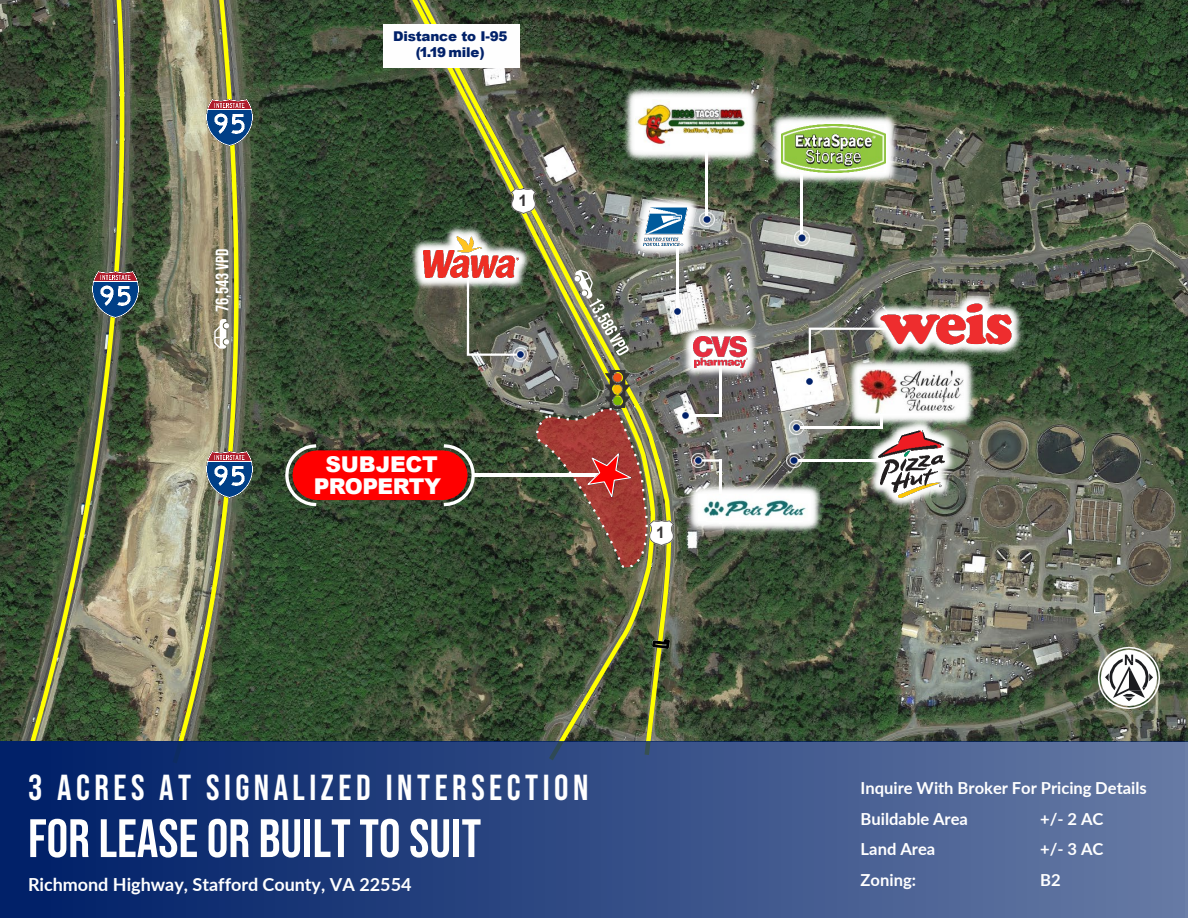
<style>
.page{position:relative;width:1188px;height:918px;background:#fff}
.page>*{position:absolute;margin:0;border:0;box-sizing:border-box;transform-origin:0 0}
.t1{font:54px "Bebas Neue";color:#fff}
.t2{font:36px "Bebas Neue";letter-spacing:.125em;color:#fff}
.t3{font:900 21.75px/22.5px "Arial";letter-spacing:-.025em;color:#fefefe;text-align:center}
.t4{font:700 18px "Lato";color:#fff}
.t5{font:18px "Bebas Neue";color:#fff}
.t6{font:700 16.5px "Lato";color:#fff}
.t7{font:700 15.9px "Arial";color:#373435}
.t8{font:900 13.5px/16.2px "Arial";letter-spacing:-.015em;color:#012169;text-align:center}
</style>
<div class="page">
<img style="left:0;top:0;width:1188px;height:741px">
<svg style="left:411px;top:0;width:263px;height:741px;background:#4d5a3d"></svg>
<svg style="left:22px;top:0;width:105px;height:741px;background:#4b5a3a"></svg>
<svg style="left:169px;top:0;width:72px;height:741px;background:#8e8d6b"></svg>
<hr style="left:706px;top:131px;width:2px;height:89px;background:#fff">
<img style="left:703px;top:212px;width:11px;height:15px">
<img style="left:620px;top:84px;width:143px;height:81px">
<img style="left:636px;top:99px;width:112px;height:51px">
<hr style="left:801px;top:149px;width:2px;height:90px;background:#fff">
<img style="left:795px;top:231px;width:14px;height:14px">
<svg style="left:809px;top:328px;width:56px;height:55px"></svg>
<img style="left:803px;top:374px;width:14px;height:15px">
<hr style="left:797px;top:426px;width:86px;height:2px;background:#fff">
<img style="left:789px;top:420px;width:14px;height:14px">
<img style="left:845px;top:354px;width:134px;height:75px">
<img style="left:860px;top:369px;width:103px;height:45px">
<hr style="left:473px;top:473px;width:134px;height:4px;background:#fff">
<svg style="left:284px;top:442px;width:193px;height:66px;background:#bf211a"></svg>
<hr style="left:794px;top:459px;width:86px;height:2px;background:#fff">
<img style="left:787px;top:453px;width:14px;height:14px">
<svg style="left:467px;top:293px;width:55px;height:63px;background:#596352"></svg>
<img style="left:514px;top:347px;width:14px;height:15px">
<hr style="left:676px;top:223px;width:3px;height:90px;background:#fff">
<hr style="left:719px;top:343px;width:3px;height:74px;background:#fff">
<img style="left:670px;top:305px;width:15px;height:14px">
<hr style="left:685px;top:415px;width:36px;height:2px;background:#fff">
<img style="left:678px;top:409px;width:14px;height:14px">
<img style="left:692px;top:454px;width:30px;height:14px">
<hr style="left:719px;top:460px;width:3px;height:64px;background:#fff">
<img style="left:684px;top:479px;width:141px;height:57px">
<img style="left:699px;top:494px;width:111px;height:27px">
<img style="left:653px;top:639px;width:16px;height:9px">
<svg style="left:1097px;top:646px;width:64px;height:64px"></svg>
<img style="left:650px;top:521px;width:23px;height:24px">
<div style="left:383px;top:24px;width:137px;height:43px;background:#fefefe"></div>
<svg style="left:535px;top:406px;width:114px;height:164px;background:#82533f"></svg>
<img style="left:206px;top:99px;width:46px;height:46px">
<img style="left:93px;top:272px;width:46px;height:46px">
<img style="left:206px;top:451px;width:46px;height:46px">
<img style="left:766px;top:109px;width:135px;height:78px">
<img style="left:781px;top:125px;width:105px;height:47px">
<img style="left:865px;top:288px;width:161px;height:72px">
<img style="left:880px;top:303px;width:131px;height:41px">
<img style="left:863px;top:415px;width:97px;height:98px">
<img style="left:879px;top:430px;width:66px;height:67px">
<img style="left:679px;top:321px;width:84px;height:62px">
<img style="left:694px;top:337px;width:54px;height:30px">
<img style="left:628px;top:193px;width:75px;height:68px">
<img style="left:644px;top:208px;width:44px;height:37px">
<img style="left:408px;top:221px;width:126px;height:72px">
<img style="left:423px;top:237px;width:96px;height:41px">
<svg style="left:214px;top:319px;width:15px;height:30px"></svg>
<svg style="left:574px;top:267px;width:55px;height:89px;background:#868b63"></svg>
<img style="left:512px;top:189px;width:24px;height:24px">
<div style="left:0;top:741px;width:1188px;height:177px;background:linear-gradient(to right,#001e66,#677aa5)"></div>
<img style="left:599px;top:371px;width:38px;height:38px">
<p class="t5" style="left:212px;top:312px;width:64px;rotate:-90deg">76,543 VPD</p>
<p class="t8" style="left:393px;top:27px;width:116px">Distance to I-95 (1.19 mile)</p>
<p class="t7" style="left:518px;top:189px;width:10px">1</p>
<p class="t3" style="left:314px;top:452px;width:129px">SUBJECT<br>PROPERTY</p>
<p class="t7" style="left:656px;top:521px;width:10px">1</p>
<p class="t2" style="left:28px;top:767px;width:562px">3 ACRES AT SIGNALIZED INTERSECTION</p>
<p class="t1" style="left:28px;top:808px;width:455px">FOR LEASE OR BUILT TO SUIT</p>
<p class="t4" style="left:28px;top:871px;width:385px">Richmond Highway, Stafford County, VA 22554</p>
<p class="t6" style="left:861px;top:776px;width:288px">Inquire With Broker For Pricing Details</p>
<p class="t6" style="left:861px;top:807px;width:109px">Buildable Area</p>
<p class="t6" style="left:1040px;top:807px;width:65px">+/- 2 AC</p>
<p class="t6" style="left:861px;top:837px;width:76px">Land Area</p>
<p class="t6" style="left:1040px;top:837px;width:65px">+/- 3 AC</p>
<p class="t6" style="left:861px;top:868px;width:57px">Zoning:</p>
<p class="t6" style="left:1040px;top:868px;width:22px">B2</p>
</div>
